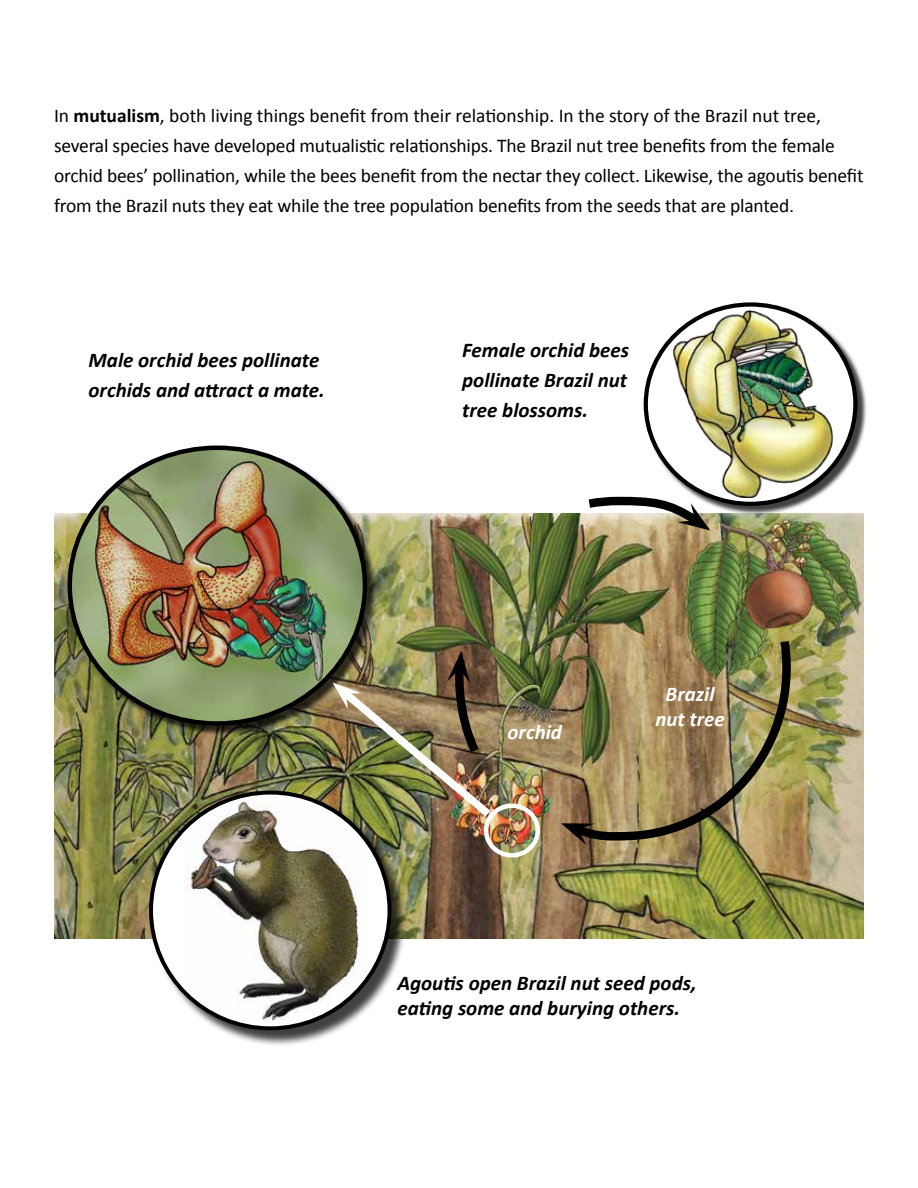
<style>
.page{position:relative;width:918px;height:1188px;background:#fff}
.page>*{position:absolute;margin:0;border:0;box-sizing:border-box;transform-origin:0 0}
.t1{font:italic 700 21px/30px "Calibri";color:#000}
.t2{font:italic 700 21px/25.2px "Calibri";color:#fff;text-align:center}
.t3{font:19.5px/30px "Calibri";letter-spacing:-.01em;color:#000}
.s1{font-weight:700}
.s2{font-size:18px}
</style>
<div class="page">
<img style="left:54px;top:514px;width:810px;height:425px">
<div style="left:69px;top:447px;width:309px;height:289px;background:#000;opacity:.75"></div>
<img style="left:70px;top:448px;width:293px;height:276px">
<div style="left:484px;top:804px;width:56px;height:54px;border:4px solid #fff;border-radius:50%"></div>
<svg style="left:580px;top:496px;width:130px;height:36px"></svg>
<img style="left:567px;top:632px;width:227px;height:208px">
<svg style="left:561px;top:823px;width:34px;height:22px"></svg>
<div style="left:645px;top:304px;width:222px;height:211px;background:#000;opacity:.75"></div>
<svg style="left:646px;top:305px;width:209px;height:199px"></svg>
<img style="left:673px;top:310px;width:160px;height:188px">
<div style="left:151px;top:793px;width:257px;height:253px;background:#000;opacity:.75"></div>
<div style="left:151px;top:793px;width:239px;height:235px;background:#fff;border-radius:50%"></div>
<img style="left:185px;top:793px;width:183px;height:234px">
<img style="left:333px;top:651px;width:165px;height:173px">
<p class="t3" style="left:54px;top:100px;width:811px">In <span class="s1">mutualism</span>, both living things benefit from their relationship. In the story of the Brazil nut tree, several species have developed mutualistic relationships. The Brazil nut tree benefits from the female orchid bees’ pollination, while the bees benefit from the nectar they collect. Likewise, the agoutis benefit from the Brazil nuts they eat while the tree population benefits from the seeds that are planted<span class="s2">.</span></p>
<p class="t1" style="left:89px;top:345px;width:238px">Male orchid bees pollinate orchids and attract a mate.</p>
<p class="t1" style="left:462px;top:335px;width:168px;text-align:justify">Female orchid bees pollinate Brazil nut tree blossoms.</p>
<p class="t2" style="left:508px;top:720px;width:56px">orchid</p>
<p class="t2" style="left:655px;top:681px;width:71px">Brazil nut tree</p>
<p class="t1" style="left:397px;top:970px;width:301px;line-height:25.2px">Agoutis open Brazil nut seed pods, eating some and burying others.</p>
</div>
